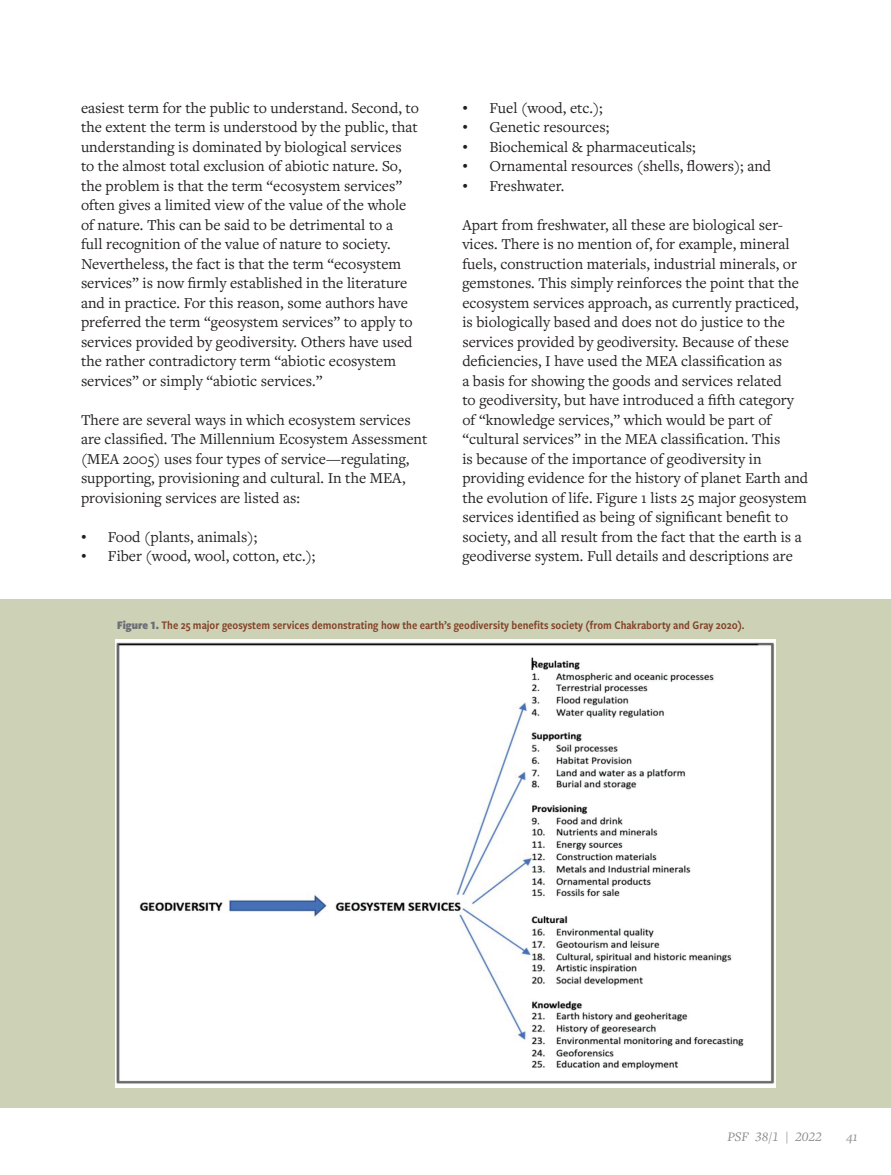
<style>
.page{position:relative;width:891px;height:1175px;background:#fff}
.page>*{position:absolute;margin:0;border:0;box-sizing:border-box;transform-origin:0 0}
.t1{font:15.75px/19.5px "Freight Text Pro";color:#231f20}
.t2{font:italic 13.5px "Freight Text Pro";color:#898b8e}
.t3{font:12px "Freight Sans Cnd Pro Semi";color:#834327}
.s1{font-family:"Times New Roman"}
.s2{font-family:"Freight Sans Cnd Pro";font-weight:900;color:#6c7076}
</style>
<div class="page">
<div style="left:0;top:599px;width:891px;height:508px;background:#cdd2b7"></div>
<img style="left:116px;top:639px;width:659px;height:449px">
<p class="t1" style="left:81px;top:97px;width:340px">easiest term for the public to understand. Second, to the extent the term is understood by the public, that understanding is dominated by biological services to the almost total exclusion of abiotic nature. So, the problem is that the term “ecosystem services” often gives a limited view of the value of the whole of nature. This can be said to be detrimental to a<br>full recognition of the value of nature to society.<br>Nevertheless, the fact is that the term “ecosystem services” is now firmly established in the literature and in practice. For this reason, some authors have preferred the term “geosystem services” to apply to services provided by geodiversity. Others have used the rather contradictory term “abiotic ecosystem services” or simply “abiotic services.”</p>
<p class="t1" style="left:81px;top:409px;width:348px">There are several ways in which ecosystem services are classified. The Millennium Ecosystem Assessment (MEA 2005) uses four types of service—regulating, supporting, provisioning and cultural. In the MEA, provisioning services are listed as:</p>
<p class="t1" style="left:81px;top:526px;width:178px"><span class="s1">•</span> Food (plants, animals);</p>
<p class="t1" style="left:81px;top:546px;width:236px"><span class="s1">•</span> Fiber (wood, wool, cotton, etc.);</p>
<p class="t1" style="left:462px;top:97px;width:142px"><span class="s1">•</span> Fuel (wood, etc.);</p>
<p class="t1" style="left:462px;top:117px;width:148px"><span class="s1">•</span> Genetic resources;</p>
<p class="t1" style="left:462px;top:136px;width:235px"><span class="s1">•</span> Biochemical &amp; pharmaceuticals;</p>
<p class="t1" style="left:462px;top:156px;width:310px"><span class="s1">•</span> Ornamental resources (shells, flowers); and</p>
<p class="t1" style="left:462px;top:175px;width:103px"><span class="s1">•</span> Freshwater.</p>
<p class="t1" style="left:462px;top:214px;width:347px">Apart from freshwater, all these are biological ser&shy;vices. There is no mention of, for example, mineral fuels, construction materials, industrial minerals, or gemstones. This simply reinforces the point that the ecosystem services approach, as currently practiced, is biologically based and does not do justice to the services provided by geodiversity. Because of these deficiencies, I have used the MEA classification as<br>a basis for showing the goods and services related<br>to geodiversity, but have introduced a fifth category of “knowledge services,” which would be part of “cultural services” in the MEA classification. This<br>is because of the importance of geodiversity in providing evidence for the history of planet Earth and the evolution of life. Figure 1 lists 25 major geosystem services identified as being of significant benefit to society, and all result from the fact that the earth is a geodiverse system. Full details and descriptions are</p>
<p class="t3" style="left:117px;top:616px;width:629px"><span class="s2">Figure 1.</span> The 25 major geosystem services demonstrating how the earth’s geodiversity benefits society (from Chakraborty and Gray 2020).</p>
<p class="t2" style="left:727px;top:1128px;width:96px">PSF 38/1 | 2022</p>
<p class="t2" style="left:846px;top:1128px;width:13px">41</p>
</div>
